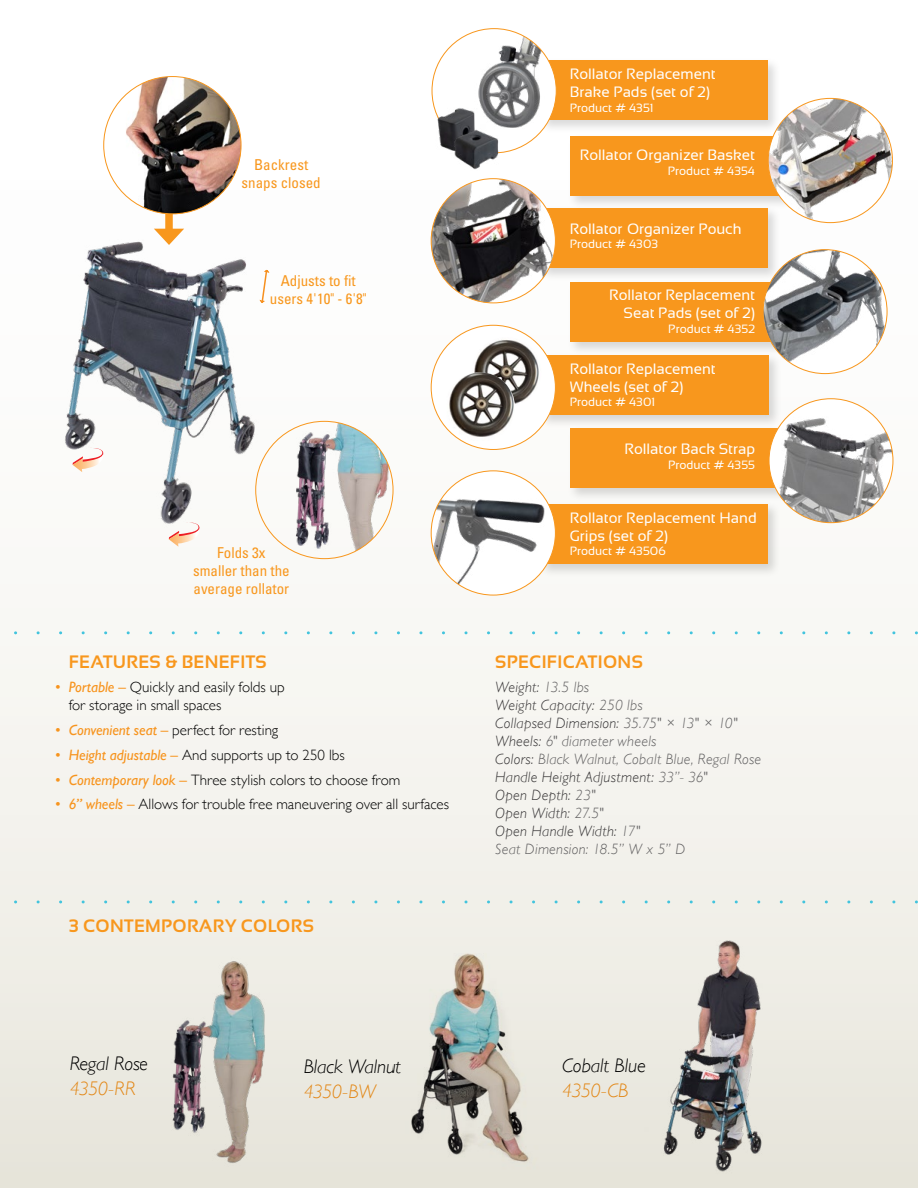
<style>
.page{position:relative;width:918px;height:1188px;background:#fff}
.page>*{position:absolute;margin:0;border:0;box-sizing:border-box;transform-origin:0 0}
.t1{font:italic 300 19.65px "Gill Sans";letter-spacing:-.005em;color:#000}
.t2{font:italic 300 19.65px "Gill Sans";letter-spacing:-.035em;color:#f8971d}
.t3{font:700 18px "Sansation";letter-spacing:.02em;color:#f8971d}
.t4{font:300 15px/18px "Gill Sans";color:#000}
.t5{font:italic 300 15px/18px "Gill Sans";letter-spacing:.015em;color:#616061}
.t6{font:15px/18px "Sansation";color:#fff}
.t7{font:condensed 15px/18px "Univers LT Std";color:#f8971d;text-align:center}
.t8{font:12px "Sansation";color:#fff}
.s1{font-weight:400;font-style:italic;color:#f7941e}
.s2{color:#383637}
</style>
<div class="page">
<div style="left:0;top:11px;width:918px;height:1177px;background:linear-gradient(to bottom,#fff,#eae9e0)"></div>
<div style="left:165px;top:98px;width:8px;height:137px;background:#f8971d"></div>
<svg style="left:154px;top:229px;width:30px;height:4px"></svg>
<img style="left:55px;top:233px;width:209px;height:296px">
<svg style="left:0;top:900px;width:917px;height:3px;background:#e0ebe7"></svg>
<svg style="left:0;top:631px;width:917px;height:3px"></svg>
<img style="left:142px;top:945px;width:136px;height:233px">
<img style="left:395px;top:942px;width:148px;height:231px">
<div style="left:567px;top:132px;width:229px;height:78px;background:#000;opacity:.15"></div>
<div style="left:570px;top:136px;width:212px;height:60px;background:#f8971d"></div>
<div style="left:538px;top:205px;width:244px;height:77px;background:#000;opacity:.15"></div>
<div style="left:541px;top:209px;width:226px;height:59px;background:#f8971d"></div>
<div style="left:538px;top:500px;width:244px;height:78px;background:#000;opacity:.15"></div>
<div style="left:541px;top:504px;width:226px;height:60px;background:#f8971d"></div>
<div style="left:538px;top:352px;width:244px;height:77px;background:#000;opacity:.15"></div>
<div style="left:541px;top:355px;width:228px;height:60px;background:#f8971d"></div>
<div style="left:538px;top:57px;width:244px;height:77px;background:#000;opacity:.15"></div>
<div style="left:541px;top:60px;width:226px;height:60px;background:#f8971d"></div>
<div style="left:567px;top:278px;width:229px;height:78px;background:#000;opacity:.15"></div>
<div style="left:570px;top:282px;width:212px;height:60px;background:#f8971d"></div>
<div style="left:567px;top:425px;width:229px;height:77px;background:#000;opacity:.15"></div>
<div style="left:570px;top:428px;width:212px;height:60px;background:#f8971d"></div>
<img style="left:768px;top:98px;width:124px;height:125px;border-radius:62px">
<img style="left:431px;top:179px;width:124px;height:124px;border-radius:62px">
<div style="left:431px;top:471px;width:124px;height:124px;background:#fff;border-radius:50%"></div>
<img style="left:431px;top:487px;width:124px;height:107px">
<div style="left:432px;top:29px;width:124px;height:124px;background:#fff;border-radius:50%"></div>
<img style="left:468px;top:29px;width:88px;height:117px">
<div style="left:431px;top:325px;width:124px;height:124px;background:#fff;border-radius:50%"></div>
<img style="left:256px;top:421px;width:137px;height:138px;border-radius:69px">
<img style="left:763px;top:250px;width:124px;height:116px">
<div style="left:769px;top:399px;width:124px;height:124px;background:#fff;border-radius:50%"></div>
<img style="left:769px;top:410px;width:124px;height:113px">
<img style="left:639px;top:928px;width:138px;height:249px">
<svg style="left:259px;top:269px;width:11px;height:34px"></svg>
<img style="left:471px;top:337px;width:70px;height:70px;border-radius:35px">
<img style="left:436px;top:108px;width:41px;height:45px">
<img style="left:445px;top:372px;width:70px;height:70px;border-radius:35px">
<img style="left:451px;top:129px;width:50px;height:41px">
<img style="left:104px;top:77px;width:137px;height:137px;border-radius:69px">
<svg style="left:169px;top:522px;width:31px;height:25px"></svg>
<svg style="left:73px;top:448px;width:31px;height:24px"></svg>
<p class="t7" style="left:242px;top:155px;width:81px">Backrest snaps closed</p>
<p class="t7" style="left:270px;top:271px;width:98px">Adjusts to fit users 4'10" - 6'8"</p>
<p class="t7" style="left:193px;top:543px;width:98px">Folds 3x<br>smaller than the average rollator</p>
<p class="t3" style="left:69px;top:651px;width:200px">FEATURES &amp; BENEFITS</p>
<p class="t4" style="left:69px;top:678px;width:218px;text-indent:-13px"><span class="s1">• Portable –</span> Quickly and easily folds up for storage in small spaces</p>
<p class="t4" style="left:55px;top:721px;width:225px"><span class="s1">• Convenient seat –</span> perfect for resting</p>
<p class="t4" style="left:55px;top:745px;width:291px"><span class="s1">• Height adjustable –</span> And supports up to 250 lbs</p>
<p class="t4" style="left:55px;top:770px;width:347px"><span class="s1">• Contemporary look –</span> Three stylish colors to choose from</p>
<p class="t4" style="left:55px;top:795px;width:395px"><span class="s1">• 6” wheels –</span> Allows for trouble free maneuvering over all surfaces</p>
<p class="t3" style="left:69px;top:915px;width:247px">3 CONTEMPORARY COLORS</p>
<p class="t6" style="left:570px;top:65px;width:148px">Rollator Replacement<br>Brake Pads (set of 2)</p>
<p class="t8" style="left:570px;top:101px;width:85px">Product # 4351</p>
<p class="t6" style="left:580px;top:146px;width:177px">Rollator Organizer Basket</p>
<p class="t8" style="left:668px;top:164px;width:89px">Product # 4354</p>
<p class="t6" style="left:570px;top:219px;width:173px">Rollator Organizer Pouch</p>
<p class="t8" style="left:570px;top:237px;width:90px">Product # 4303</p>
<p class="t6" style="left:609px;top:286px;width:148px;text-align:right">Rollator Replacement<br>Seat Pads (set of 2)</p>
<p class="t8" style="left:668px;top:322px;width:88px">Product # 4352</p>
<p class="t6" style="left:570px;top:360px;width:148px">Rollator Replacement<br>Wheels (set of 2)</p>
<p class="t8" style="left:570px;top:396px;width:87px">Product # 4301</p>
<p class="t6" style="left:625px;top:440px;width:132px">Rollator Back Strap</p>
<p class="t8" style="left:668px;top:458px;width:88px">Product # 4355</p>
<p class="t6" style="left:570px;top:509px;width:188px">Rollator Replacement Hand<br>Grips (set of 2)</p>
<p class="t8" style="left:570px;top:544px;width:97px">Product # 43506</p>
<p class="t3" style="left:495px;top:651px;width:149px">SPECIFICATIONS</p>
<p class="t5" style="left:495px;top:679px;width:268px"><span class="s2">Weight:</span> 13.5 lbs<br><span class="s2">Weight Capacity:</span> 250 lbs<br><span class="s2">Collapsed Dimension:</span> 35.75" × 13" × 10"<br><span class="s2">Wheels:</span> 6" diameter wheels<br><span class="s2">Colors:</span> Black Walnut, Cobalt Blue, Regal Rose<br><span class="s2">Handle Height Adjustment:</span> 33”- 36"<br><span class="s2">Open Depth:</span> 23"<br><span class="s2">Open Width:</span> 27.5"<br><span class="s2">Open Handle Width:</span> 17"<br>Seat Dimension: 18.5” W x 5” D</p>
<h1 class="t1" style="left:69px;top:1053px;width:81px">Regal Rose</h1>
<h1 class="t2" style="left:69px;top:1078px;width:68px">4350-RR</h1>
<h1 class="t1" style="left:303px;top:1055px;width:99px">Black Walnut</h1>
<h1 class="t2" style="left:303px;top:1080px;width:74px">4350-BW</h1>
<h1 class="t1" style="left:562px;top:1054px;width:85px">Cobalt Blue</h1>
<h1 class="t2" style="left:562px;top:1079px;width:68px">4350-CB</h1>
</div>
